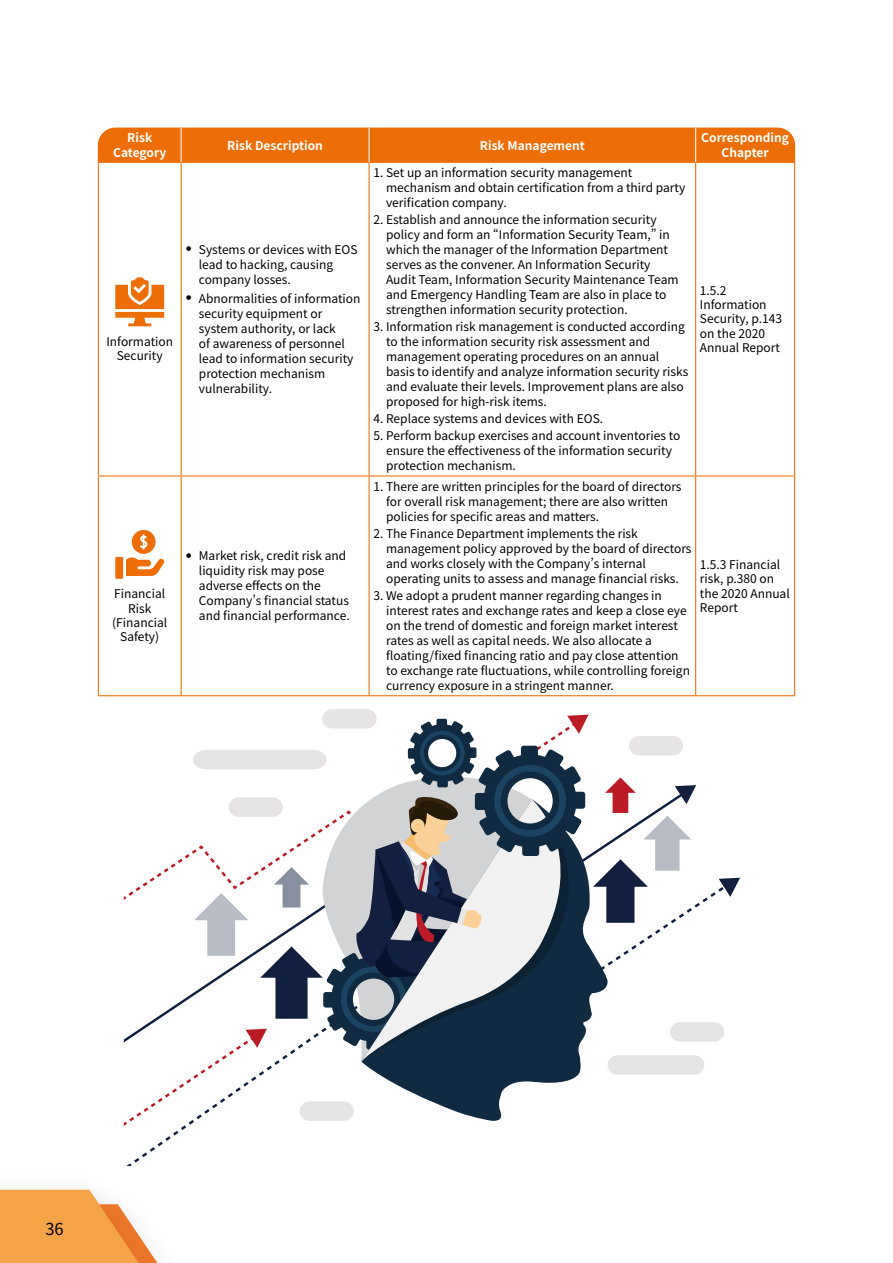
<style>
.page{position:relative;width:893px;height:1263px;background:#fff}
.page>*{position:absolute;margin:0;border:0;box-sizing:border-box;transform-origin:0 0}
.t1{font:16.5px "Noto Sans CJ Ktc";color:#000}
.t2{font:12px/15px "Noto Sans CJ Ktc";color:#000}
.t3{font:700 12px/14.4px "Noto Sans CJ Ktc";color:#fff;text-align:center}
</style>
<div class="page">
<div style="left:98px;top:128px;width:697px;height:35px;background:#ed6d06"></div>
<img style="left:0;top:1166px;width:130px;height:24px">
<svg style="left:0;top:1190px;width:158px;height:73px"></svg>
<svg style="left:719px;top:878px;width:21px;height:19px"></svg>
<svg style="left:124px;top:715px;width:572px;height:411px"></svg>
<div style="left:322px;top:709px;width:55px;height:19px;background:#e6e4e5;border-radius:10px"></div>
<div style="left:629px;top:736px;width:54px;height:19px;background:#e6e4e5;border-radius:10px"></div>
<div style="left:670px;top:1022px;width:54px;height:20px;background:#e6e4e5;border-radius:10px"></div>
<div style="left:300px;top:1101px;width:54px;height:20px;background:#e6e4e5;border-radius:10px"></div>
<div style="left:229px;top:797px;width:54px;height:20px;background:#e6e4e5;border-radius:10px"></div>
<div style="left:608px;top:1055px;width:96px;height:20px;background:#e6e4e5;border-radius:10px"></div>
<hr style="left:181px;top:128px;width:1px;height:34px;background:#fff">
<hr style="left:369px;top:128px;width:1px;height:34px;background:#fff">
<hr style="left:695px;top:128px;width:1px;height:34px;background:#fff">
<hr style="left:98px;top:162px;width:1px;height:313px;background:#ed6d06">
<hr style="left:181px;top:162px;width:1px;height:313px;background:#ed6d06">
<hr style="left:369px;top:162px;width:1px;height:313px;background:#ed6d06">
<hr style="left:695px;top:162px;width:1px;height:313px;background:#ed6d06">
<hr style="left:794px;top:162px;width:1px;height:313px;background:#ed6d06">
<hr style="left:98px;top:475px;width:83px;height:1px;background:#ed6d06">
<hr style="left:98px;top:476px;width:1px;height:219px;background:#ed6d06">
<hr style="left:181px;top:475px;width:188px;height:1px;background:#ed6d06">
<hr style="left:181px;top:476px;width:1px;height:219px;background:#ed6d06">
<hr style="left:369px;top:475px;width:327px;height:1px;background:#ed6d06">
<hr style="left:369px;top:476px;width:1px;height:219px;background:#ed6d06">
<hr style="left:696px;top:475px;width:99px;height:1px;background:#ed6d06">
<hr style="left:695px;top:476px;width:1px;height:219px;background:#ed6d06">
<hr style="left:794px;top:476px;width:1px;height:219px;background:#ed6d06">
<hr style="left:98px;top:695px;width:83px;height:1px;background:#ed6d06">
<hr style="left:181px;top:695px;width:188px;height:1px;background:#ed6d06">
<hr style="left:369px;top:695px;width:327px;height:1px;background:#ed6d06">
<hr style="left:696px;top:695px;width:99px;height:1px;background:#ed6d06">
<svg style="left:115px;top:277px;width:49px;height:49px"></svg>
<div style="left:115px;top:557px;width:8px;height:22px;background:#ed6d06"></div>
<svg style="left:126px;top:530px;width:38px;height:46px"></svg>
<p class="t3" style="left:113px;top:131px;width:55px">Risk<br>Category</p>
<p class="t3" style="left:227px;top:138px;width:97px">Risk Description</p>
<p class="t3" style="left:480px;top:138px;width:107px">Risk Management</p>
<p class="t3" style="left:701px;top:131px;width:89px">Corresponding<br>Chapter</p>
<p class="t2" style="left:106px;top:334px;width:68px;line-height:14.4px;text-align:center">Information<br>Security</p>
<p class="t2" style="left:112px;top:587px;width:57px;line-height:14.4px;text-align:center">Financial<br>Risk (Financial<br>Safety)</p>
<p class="t2" style="left:199px;top:242px;width:160px">Systems or devices with EOS lead to hacking, causing company losses.</p>
<p class="t2" style="left:199px;top:291px;width:163px">Abnormalities of information security equipment or system authority, or lack<br>of awareness of personnel lead to information security protection mechanism vulnerability.</p>
<p class="t2" style="left:199px;top:549px;width:152px">Market risk, credit risk and liquidity risk may pose adverse effects on the<br>Company’s financial status and financial performance.</p>
<p class="t2" style="left:386px;top:165px;width:301px;text-indent:-13px">1. Set up an information security management mechanism and obtain certification from a third party verification company.</p>
<p class="t2" style="left:386px;top:212px;width:294px;text-indent:-13px">2. Establish and announce the information security policy and form an “Information Security Team,” in which the manager of the Information Department serves as the convener. An Information Security Audit Team, Information Security Maintenance Team and Emergency Handling Team are also in place to strengthen information security protection.</p>
<p class="t2" style="left:386px;top:319px;width:304px;text-indent:-13px">3. Information risk management is conducted according to the information security risk assessment and management operating procedures on an annual basis to identify and analyze information security risks and evaluate their levels. Improvement plans are also proposed for high-risk items.</p>
<p class="t2" style="left:373px;top:411px;width:231px">4. Replace systems and devices with EOS.</p>
<p class="t2" style="left:386px;top:429px;width:296px;text-indent:-13px">5. Perform backup exercises and account inventories to ensure the effectiveness of the information security protection mechanism.</p>
<p class="t2" style="left:386px;top:479px;width:297px;text-indent:-13px">1. There are written principles for the board of directors for overall risk management; there are also written policies for specific areas and matters.</p>
<p class="t2" style="left:386px;top:526px;width:307px;text-indent:-13px">2. The Finance Department implements the risk management policy approved by the board of directors and works closely with the Company’s internal operating units to assess and manage financial risks.</p>
<p class="t2" style="left:386px;top:588px;width:305px;text-indent:-13px">3. We adopt a prudent manner regarding changes in interest rates and exchange rates and keep a close eye on the trend of domestic and foreign market interest rates as well as capital needs. We also allocate a floating/fixed financing ratio and pay close attention to exchange rate fluctuations, while controlling foreign currency exposure in a stringent manner.</p>
<p class="t2" style="left:700px;top:283px;width:84px;line-height:14.4px">1.5.2<br>Information<br>Security, p.143 on the 2020<br>Annual Report</p>
<p class="t2" style="left:700px;top:557px;width:91px;line-height:14.4px">1.5.3 Financial risk, p.380 on the 2020 Annual<br>Report</p>
<h1 class="t1" style="left:45px;top:1219px;width:20px">36</h1>
</div>
